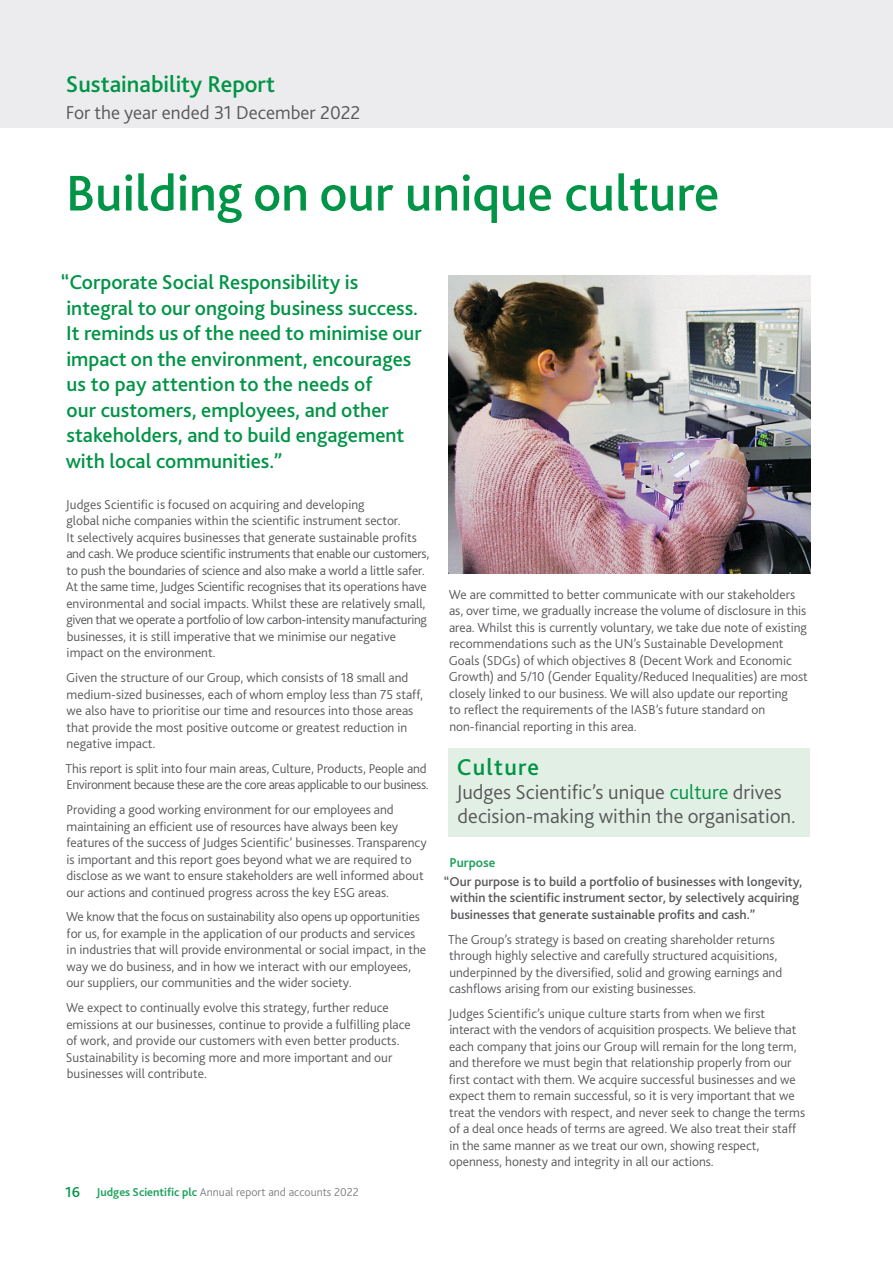
<style>
.page{position:relative;width:893px;height:1263px;background:#fff}
.page>*{position:absolute;margin:0;border:0;box-sizing:border-box;transform-origin:0 0}
.Main_Header{font:500 52.5px "Bliss";color:#009446}
.Page_Title{font:500 24px "Bliss";color:#009446}
.UC_Header_with_shadi{font:500 24px "Bliss";letter-spacing:.05em;color:#009446}
.t1{font:500 21px/25.5px "Bliss";color:#009446}
.Intro_Text_with_shad{font:300 21px/24px "Bliss";color:#57585a}
.Underhead{font:300 19.5px "Bliss";color:#57585a}
.Body_Text{font:300 13.5px/16.5px "Bliss";color:#57585a}
.body_text_quote{font:500 13.5px/16.5px "Bliss";color:#57585a}
.Body_Text-2{font:300 13.5px/16.5px "Bliss";letter-spacing:-.025em;color:#57585a}
.Subhead_1{font:700 13.5px "Bliss";color:#24a25f}
.t2{font:300 12px "Bliss";color:#808285}
.s1{font-weight:500;font-size:15px;color:#009446}
.s2{font-weight:700;color:#24a25f}
.s3{color:#009446}
</style>
<div class="page">
<div style="left:0;top:0;width:893px;height:128px;background:#ececee"></div>
<img style="left:449px;top:275px;width:361px;height:298px">
<div style="left:449px;top:748px;width:361px;height:36px;background:#e2efe4"></div>
<div style="left:449px;top:774px;width:361px;height:62px;background:#e2efe4"></div>
<p class="Page_Title" style="left:66px;top:69px;width:211px">Sustainability Report</p>
<p class="Underhead" style="left:66px;top:101px;width:296px">For the year ended 31 December 2022</p>
<p class="Main_Header" style="left:66px;top:160px;width:655px">Building on our unique culture</p>
<p class="t1" style="left:61px;top:269px;width:363px">“Corporate Social Responsibility is integral to our ongoing business success.<br>It reminds us of the need to minimise our impact on the environment, encourages us to pay attention to the needs of<br>our customers, employees, and other stakeholders, and to build engagement with local communities.”</p>
<p class="Body_Text" style="left:66px;top:496px;width:365px">Judges Scientific is focused on acquiring and developing<br>global niche companies within the scientific instrument sector.<br>It selectively acquires businesses that generate sustainable profits and cash. We produce scientific instruments that enable our customers, to push the boundaries of science and also make a world a little safer.<br>At the same time, Judges Scientific recognises that its operations have environmental and social impacts. Whilst these are relatively small, given that we operate a portfolio of low carbon-intensity manufacturing businesses, it is still imperative that we minimise our negative impact on the environment.</p>
<p class="Body_Text" style="left:66px;top:669px;width:358px">Given the structure of our Group, which consists of 18 small and medium-sized businesses, each of whom employ less than 75 staff, we also have to prioritise our time and resources into those areas that provide the most positive outcome or greatest reduction in negative impact.</p>
<p class="Body_Text-2" style="left:66px;top:760px;width:365px">This report is split into four main areas, Culture, Products, People and<br>Environment because these are the core areas applicable to our business.</p>
<p class="Body_Text" style="left:66px;top:801px;width:362px">Providing a good working environment for our employees and maintaining an efficient use of resources have always been key features of the success of Judges Scientific’ businesses. Transparency is important and this report goes beyond what we are required to disclose as we want to ensure stakeholders are well informed about our actions and continued progress across the key ESG areas.</p>
<p class="Body_Text" style="left:66px;top:909px;width:361px">We know that the focus on sustainability also opens up opportunities for us, for example in the application of our products and services in industries that will provide environmental or social impact, in the way we do business, and in how we interact with our employees, our suppliers, our communities and the wider society.</p>
<p class="Body_Text" style="left:66px;top:999px;width:346px">We expect to continually evolve this strategy, further reduce emissions at our businesses, continue to provide a fulfilling place of work, and provide our customers with even better products.<br>Sustainability is becoming more and more important and our businesses will contribute.</p>
<p class="t2" style="left:65px;top:1185px;width:295px"><span class="s1">16</span> <span class="s2">Judges Scientific plc</span> Annual report and accounts 2022</p>
<p class="Body_Text" style="left:449px;top:586px;width:361px">We are committed to better communicate with our stakeholders as, over time, we gradually increase the volume of disclosure in this area. Whilst this is currently voluntary, we take due note of existing recommendations such as the UN’s Sustainable Development Goals (SDGs) of which objectives 8 (Decent Work and Economic Growth) and 5/10 (Gender Equality/Reduced Inequalities) are most closely linked to our business. We will also update our reporting<br>to reflect the requirements of the IASB’s future standard on non‑financial reporting in this area.</p>
<p class="UC_Header_with_shadi" style="left:457px;top:752px;width:84px">Culture</p>
<p class="Intro_Text_with_shad" style="left:456px;top:779px;width:341px">Judges Scientific’s unique <span class="s3">culture</span> drives decision-making within the organisation.</p>
<p class="Subhead_1" style="left:449px;top:854px;width:48px">Purpose</p>
<p class="body_text_quote" style="left:450px;top:873px;width:354px;text-indent:-6px">“Our purpose is to build a portfolio of businesses with longevity, within the scientific instrument sector, by selectively acquiring businesses that generate sustainable profits and cash.”</p>
<p class="Body_Text" style="left:448px;top:931px;width:336px">The Group’s strategy is based on creating shareholder returns through highly selective and carefully structured acquisitions, underpinned by the diversified, solid and growing earnings and cashflows arising from our existing businesses.</p>
<p class="Body_Text" style="left:449px;top:1005px;width:358px">Judges Scientific’s unique culture starts from when we first interact with the vendors of acquisition prospects. We believe that each company that joins our Group will remain for the long term, and therefore we must begin that relationship properly from our first contact with them. We acquire successful businesses and we expect them to remain successful, so it is very important that we treat the vendors with respect, and never seek to change the terms of a deal once heads of terms are agreed. We also treat their staff in the same manner as we treat our own, showing respect, openness, honesty and integrity in all our actions.</p>
</div>
